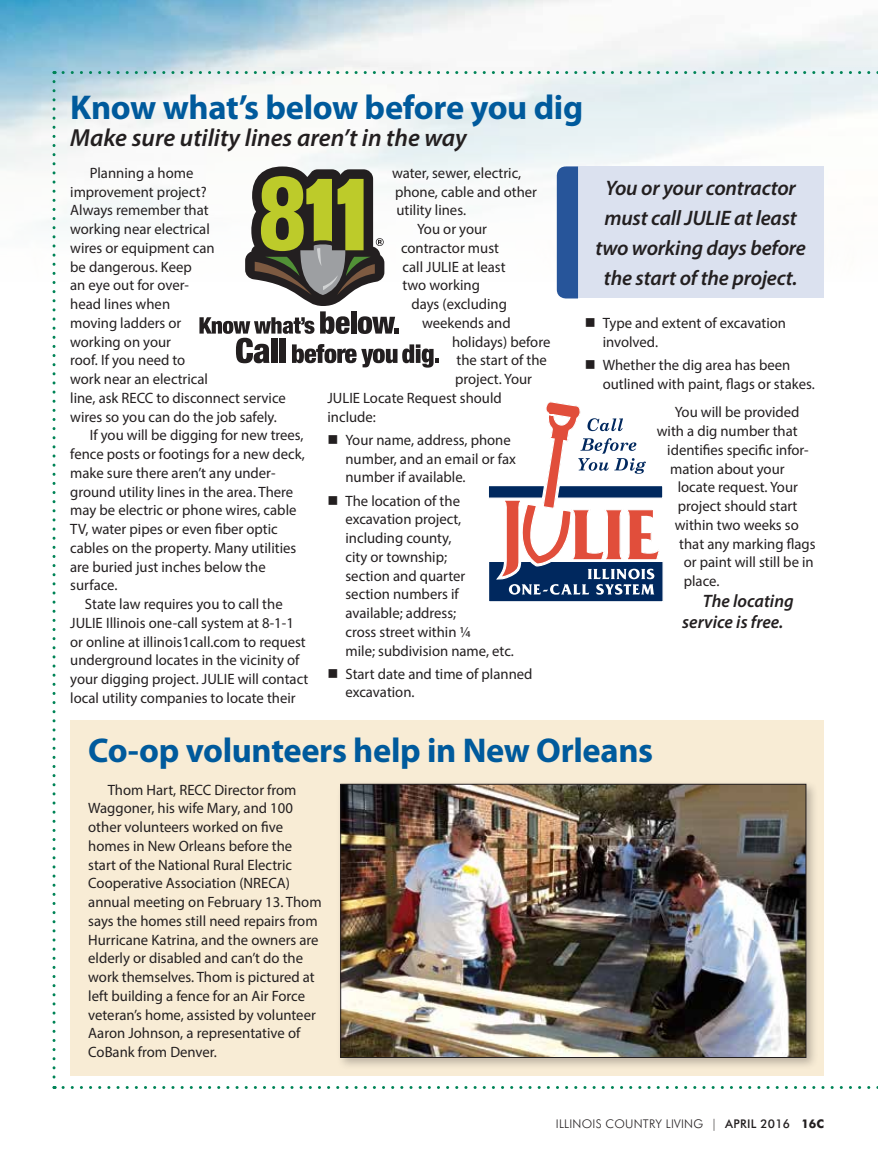
<style>
.page{position:relative;width:878px;height:1161px;background:#fff}
.page>*{position:absolute;margin:0;border:0;box-sizing:border-box;transform-origin:0 0}
.t1{font:700 34.5px "Myriad Pro";letter-spacing:-.01em;color:#005a9c}
.t2{font:italic 600 24.75px "Myriad Pro";color:#231f20}
.t3{font:italic 600 21px/30px "Myriad Pro";letter-spacing:-.01em;color:#231f20;text-align:center}
.t4{font:italic 600 18px/21px "Myriad Pro";color:#231f20}
.t5{font:15px/18.8px "Myriad Pro";color:#231f20}
.t6{font:300 12px "Futura BT";letter-spacing:.02em;color:#231f20}
.s1{font-weight:500}
.s2{font-weight:700}
</style>
<div class="page">
<img style="left:0;top:0;width:878px;height:282px">
<svg style="left:63px;top:1086px;width:815px;height:3px"></svg>
<svg style="left:63px;top:71px;width:815px;height:3px"></svg>
<svg style="left:52px;top:82px;width:4px;height:1007px"></svg>
<div style="left:70px;top:720px;width:754px;height:356px;background:#f8ecd5"></div>
<div style="left:336px;top:780px;width:482px;height:290px;background:#231f20;opacity:.28"></div>
<img style="left:342px;top:786px;width:462px;height:270px">
<div style="left:340px;top:784px;width:466px;height:274px;border:1px solid #231f20"></div>
<svg style="left:199px;top:166px;width:239px;height:202px"></svg>
<div style="left:566px;top:166px;width:257px;height:132px;background:#dbe1ef"></div>
<div style="left:556px;top:166px;width:22px;height:132px;background:#27559a"></div>
<svg style="left:489px;top:401px;width:174px;height:201px"></svg>
<h1 class="t1" style="left:70px;top:84px;width:514px">Know what’s below before you dig</h1>
<h2 class="t2" style="left:70px;top:122px;width:398px">Make sure utility lines aren’t in the way</h2>
<p class="t5" style="left:90px;top:163px;width:105px">Planning a home</p>
<p class="t5" style="left:70px;top:182px;width:138px">improvement project?</p>
<p class="t5" style="left:70px;top:201px;width:140px">Always remember that</p>
<p class="t5" style="left:70px;top:219px;width:141px">working near electrical</p>
<p class="t5" style="left:70px;top:238px;width:146px">wires or equipment can</p>
<p class="t5" style="left:70px;top:257px;width:123px">be dangerous. Keep</p>
<p class="t5" style="left:70px;top:276px;width:120px">an eye out for over-</p>
<p class="t5" style="left:70px;top:294px;width:101px">head lines when</p>
<p class="t5" style="left:70px;top:313px;width:112px">moving ladders or</p>
<p class="t5" style="left:70px;top:332px;width:102px">working on your</p>
<p class="t5" style="left:70px;top:351px;width:117px">roof. If you need to</p>
<p class="t5" style="left:70px;top:369px;width:139px">work near an electrical</p>
<p class="t5" style="left:70px;top:388px;width:217px">line, ask RECC to disconnect service</p>
<p class="t5" style="left:70px;top:407px;width:208px">wires so you can do the job safely.</p>
<p class="t5" style="left:90px;top:426px;width:215px">If you will be digging for new trees,</p>
<p class="t5" style="left:70px;top:444px;width:236px">fence posts or footings for a new deck,</p>
<p class="t5" style="left:70px;top:463px;width:207px">make sure there aren’t any under-</p>
<p class="t5" style="left:70px;top:482px;width:224px">ground utility lines in the area. There</p>
<p class="t5" style="left:70px;top:501px;width:228px">may be electric or phone wires, cable</p>
<p class="t5" style="left:70px;top:519px;width:209px">TV, water pipes or even fiber optic</p>
<p class="t5" style="left:70px;top:538px;width:227px">cables on the property. Many utilities</p>
<p class="t5" style="left:70px;top:557px;width:197px">are buried just inches below the</p>
<p class="t5" style="left:70px;top:576px;width:49px">surface.</p>
<p class="t5" style="left:85px;top:594px;width:199px">State law requires you to call the</p>
<p class="t5" style="left:70px;top:613px;width:225px">JULIE Illinois one-call system at 8-1-1</p>
<p class="t5" style="left:70px;top:632px;width:237px">or online at illinois1call.com to request</p>
<p class="t5" style="left:70px;top:651px;width:231px">underground locates in the vicinity of</p>
<p class="t5" style="left:70px;top:669px;width:239px">your digging project. JULIE will contact</p>
<p class="t5" style="left:70px;top:688px;width:227px">local utility companies to locate their</p>
<p class="t5" style="left:392px;top:163px;width:131px">water, sewer, electric,</p>
<p class="t5" style="left:395px;top:182px;width:144px">phone, cable and other</p>
<p class="t5" style="left:396px;top:201px;width:71px">utility lines.</p>
<p class="t5" style="left:417px;top:219px;width:71px">You or your</p>
<p class="t5" style="left:401px;top:238px;width:99px">contractor must</p>
<p class="t5" style="left:402px;top:257px;width:105px">call JULIE at least</p>
<p class="t5" style="left:402px;top:276px;width:79px">two working</p>
<p class="t5" style="left:411px;top:294px;width:97px">days (excluding</p>
<p class="t5" style="left:422px;top:313px;width:90px">weekends and</p>
<p class="t5" style="left:452px;top:332px;width:100px">holidays) before</p>
<p class="t5" style="left:456px;top:351px;width:92px">the start of the</p>
<p class="t5" style="left:455px;top:369px;width:78px">project. Your</p>
<p class="t5" style="left:327px;top:388px;width:176px">JULIE Locate Request should</p>
<p class="t5" style="left:327px;top:407px;width:50px">include:</p>
<p class="t5" style="left:345px;top:430px;width:172px;text-indent:-18px">■ Your name, address, phone number, and an email or fax number if available.</p>
<p class="t5" style="left:345px;top:491px;width:170px;text-indent:-18px">■ The location of the excavation project, including county,<br>city or township;<br>section and quarter<br>section numbers if available; address;<br>cross street within ¼<br>mile; subdivision name, etc.</p>
<p class="t5" style="left:345px;top:664px;width:188px;text-indent:-18px">■ Start date and time of planned excavation.</p>
<h3 class="t3" style="left:595px;top:172px;width:212px">You or your contractor must call JULIE at least two working days before the start of the project.</h3>
<p class="t5" style="left:602px;top:313px;width:185px;text-indent:-18px">■ Type and extent of excavation involved.</p>
<p class="t5" style="left:602px;top:355px;width:213px;text-indent:-18px">■ Whether the dig area has been outlined with paint, flags or stakes.</p>
<p class="t5" style="left:674px;top:403px;width:126px">You will be provided</p>
<p class="t5" style="left:656px;top:421px;width:142px">with a dig number that</p>
<p class="t5" style="left:667px;top:440px;width:142px">identifies specific infor-</p>
<p class="t5" style="left:670px;top:459px;width:116px">mation about your</p>
<p class="t5" style="left:677px;top:478px;width:122px">locate request. Your</p>
<p class="t5" style="left:677px;top:496px;width:121px">project should start</p>
<p class="t5" style="left:674px;top:515px;width:125px">within two weeks so</p>
<p class="t5" style="left:679px;top:534px;width:138px">that any marking flags</p>
<p class="t5" style="left:683px;top:553px;width:131px">or paint will still be in</p>
<p class="t5" style="left:683px;top:571px;width:37px">place.</p>
<p class="t4" style="left:682px;top:590px;width:113px;text-indent:21px">The locating service is free.</p>
<h1 class="t1" style="left:88px;top:728px;width:566px">Co-op volunteers help in New Orleans</h1>
<p class="t5" style="left:88px;top:780px;width:235px;text-indent:20px">Thom Hart, RECC Director from Waggoner, his wife Mary, and 100 other volunteers worked on five homes in New Orleans before the start of the National Rural Electric Cooperative Association (NRECA) annual meeting on February 13. Thom says the homes still need repairs from Hurricane Katrina, and the owners are elderly or disabled and can’t do the work themselves. Thom is pictured at left building a fence for an Air Force veteran’s home, assisted by volunteer Aaron Johnson, a representative of CoBank from Denver.</p>
<p class="t6" style="left:556px;top:1117px;width:269px">ILLINOIS COUNTRY LIVING | <span class="s1">APRIL 2016</span> <span class="s2">16c</span></p>
</div>
